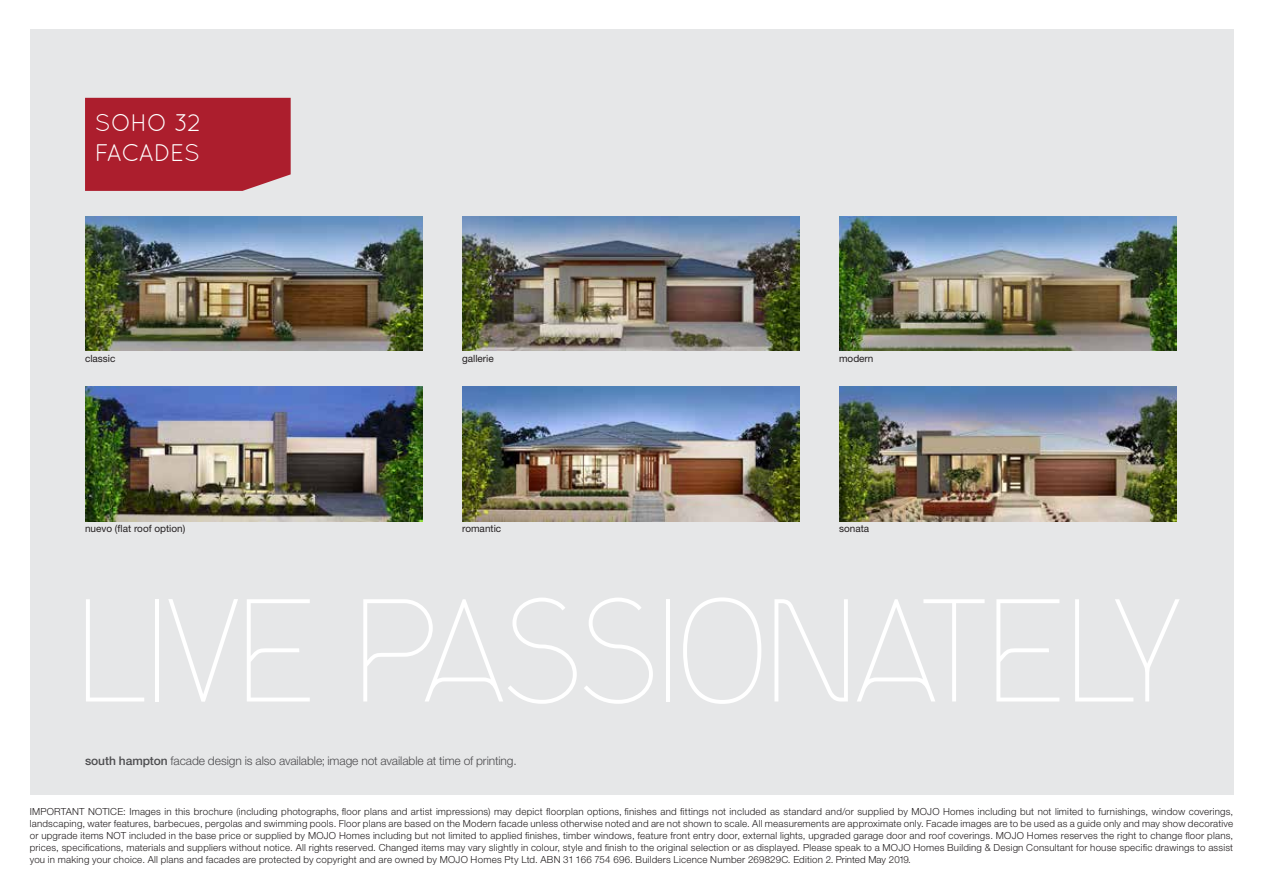
<style>
.page{position:relative;width:1263px;height:893px;background:#fff}
.page>*{position:absolute;margin:0;border:0;box-sizing:border-box;transform-origin:0 0}
.t1{font:24px/29.7px "Quicksand";letter-spacing:-.03em;color:#fff}
.t2{font:300 12px "Helvetica Neue LT Pro";letter-spacing:-.005em;color:#4d4d4f}
.t3{font:9.9px "Helvetica Neue LT Pro";color:#231f20}
.t4{font:300 9.75px/12px "Helvetica Neue LT Pro";letter-spacing:.02em;color:#231f20;text-align:justify}
.s1{font-weight:500}
</style>
<div class="page">
<div style="left:30px;top:30px;width:1203px;height:765px;background:#e6e7e8"></div>
<img style="left:85px;top:217px;width:337px;height:134px">
<img style="left:462px;top:217px;width:337px;height:134px">
<img style="left:839px;top:217px;width:337px;height:134px">
<img style="left:85px;top:387px;width:337px;height:134px">
<img style="left:462px;top:387px;width:337px;height:134px">
<img style="left:839px;top:387px;width:337px;height:134px">
<div style="left:85px;top:98px;width:206px;height:93px;background:#ac1e2d"></div>
<svg style="left:86px;top:599px;width:58px;height:102px"></svg>
<hr style="left:155px;top:599px;width:4px;height:102px;background:#fff">
<svg style="left:247px;top:599px;width:63px;height:102px"></svg>
<svg style="left:363px;top:598px;width:214px;height:106px"></svg>
<svg style="left:584px;top:598px;width:69px;height:106px"></svg>
<hr style="left:666px;top:599px;width:4px;height:102px;background:#fff">
<svg style="left:683px;top:597px;width:78px;height:107px"></svg>
<svg style="left:774px;top:599px;width:74px;height:102px"></svg>
<svg style="left:857px;top:599px;width:127px;height:102px"></svg>
<svg style="left:996px;top:599px;width:63px;height:102px"></svg>
<svg style="left:168px;top:599px;width:70px;height:103px"></svg>
<svg style="left:1075px;top:599px;width:104px;height:102px"></svg>
<h1 class="t1" style="left:95px;top:107px;width:108px">SOHO 32<br>FACADES</h1>
<p class="t3" style="left:85px;top:353px;width:32px">classic</p>
<p class="t3" style="left:462px;top:353px;width:33px">gallerie</p>
<p class="t3" style="left:839px;top:353px;width:36px">modern</p>
<p class="t3" style="left:85px;top:523px;width:102px">nuevo (flat roof option)</p>
<p class="t3" style="left:462px;top:523px;width:41px">romantic</p>
<p class="t3" style="left:839px;top:523px;width:32px">sonata</p>
<p class="t2" style="left:85px;top:754px;width:433px"><span class="s1">south hampton</span> facade design is also available; image not available at time of printing.</p>
<p class="t4" style="left:30px;top:805px;width:1205px">IMPORTANT NOTICE: Images in this brochure (including photographs, floor plans and artist impressions) may depict floorplan options, finishes and fittings not included as standard and/or supplied by MOJO Homes including but not limited to furnishings, window coverings, landscaping, water features, barbecues, pergolas and swimming pools. Floor plans are based on the Modern facade unless otherwise noted and are not shown to scale. All measurements are approximate only. Facade images are to be used as a guide only and may show decorative or upgrade items NOT included in the base price or supplied by MOJO Homes including but not limited to applied finishes, timber windows, feature front entry door, external lights, upgraded garage door and roof coverings. MOJO Homes reserves the right to change floor plans, prices, specifications, materials and suppliers without notice. All rights reserved. Changed items may vary slightly in colour, style and finish to the original selection or as displayed. Please speak to a MOJO Homes Building &amp; Design Consultant for house specific drawings to assist you in making your choice. All plans and facades are protected by copyright and are owned by MOJO Homes Pty Ltd. ABN 31 166 754 696. Builders Licence Number 269829C. Edition 2. Printed May 2019.</p>
</div>
